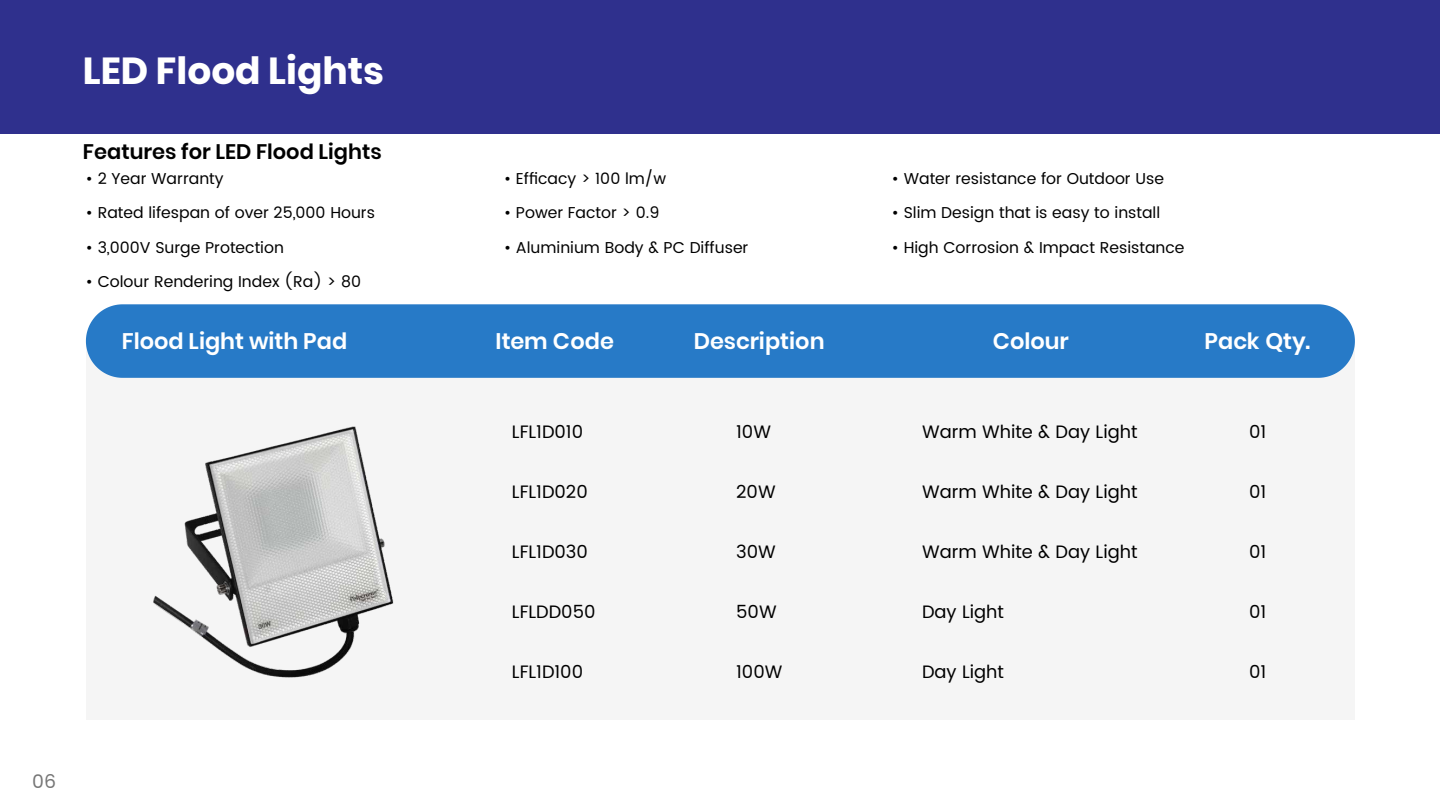
<style>
.page{position:relative;width:1440px;height:810px;background:#fff}
.page>*{position:absolute;margin:0;border:0;box-sizing:border-box;transform-origin:0 0}
.t1{font:700 37.5px "Poppins";color:#fff}
.t2{font:600 22.5px "Poppins";color:#fff}
.t3{font:600 21px "Poppins";color:#000}
.t4{font:18.75px "Poppins";color:#767676}
.t5{font:18px "Poppins";color:#000}
.t6{font:15.75px "Poppins";color:#000}
</style>
<div class="page">
<div style="left:86px;top:345px;width:1269px;height:375px;background:#f5f5f5"></div>
<div style="left:86px;top:304px;width:1269px;height:74px;background:#277ac7"></div>
<div style="left:1px;top:0;width:1439px;height:134px;background:#2f308d"></div>
<img style="left:153px;top:426px;width:241px;height:252px">
<h1 class="t1" style="left:83px;top:49px;width:303px">LED Flood Lights</h1>
<h3 class="t3" style="left:83px;top:140px;width:300px">Features for LED Flood Lights</h3>
<p class="t6" style="left:86px;top:167px;width:139px">• 2 Year Warranty</p>
<p class="t6" style="left:86px;top:201px;width:291px">• Rated lifespan of over 25,000 Hours</p>
<p class="t6" style="left:86px;top:236px;width:200px">• 3,000V Surge Protection</p>
<p class="t6" style="left:86px;top:270px;width:277px">• Colour Rendering Index (Ra) &gt; 80</p>
<h2 class="t2" style="left:122px;top:328px;width:227px">Flood Light with Pad</h2>
<p class="t4" style="left:32px;top:768px;width:25px">06</p>
<p class="t6" style="left:504px;top:167px;width:163px">• Efficacy &gt; 100 lm/w</p>
<p class="t6" style="left:504px;top:201px;width:157px">• Power Factor &gt; 0.9</p>
<p class="t6" style="left:504px;top:236px;width:246px">• Aluminium Body &amp; PC Diffuser</p>
<p class="t6" style="left:892px;top:167px;width:274px">• Water resistance for Outdoor Use</p>
<p class="t6" style="left:892px;top:201px;width:270px">• Slim Design that is easy to install</p>
<p class="t6" style="left:892px;top:236px;width:294px">• High Corrosion &amp; Impact Resistance</p>
<h2 class="t2" style="left:495px;top:328px;width:120px">Item Code</h2>
<h2 class="t2" style="left:694px;top:328px;width:132px">Description</h2>
<h2 class="t2" style="left:993px;top:328px;width:78px">Colour</h2>
<h2 class="t2" style="left:1204px;top:328px;width:107px">Pack Qty.</h2>
<p class="t5" style="left:512px;top:419px;width:73px">LFL1D010</p>
<p class="t5" style="left:736px;top:419px;width:36px">10W</p>
<p class="t5" style="left:922px;top:419px;width:217px">Warm White &amp; Day Light</p>
<p class="t5" style="left:1249px;top:419px;width:19px">01</p>
<p class="t5" style="left:512px;top:479px;width:77px">LFL1D020</p>
<p class="t5" style="left:736px;top:479px;width:41px">20W</p>
<p class="t5" style="left:922px;top:479px;width:217px">Warm White &amp; Day Light</p>
<p class="t5" style="left:1249px;top:479px;width:19px">01</p>
<p class="t5" style="left:512px;top:539px;width:78px">LFL1D030</p>
<p class="t5" style="left:736px;top:539px;width:41px">30W</p>
<p class="t5" style="left:922px;top:539px;width:217px">Warm White &amp; Day Light</p>
<p class="t5" style="left:1249px;top:539px;width:19px">01</p>
<p class="t5" style="left:512px;top:599px;width:85px">LFLDD050</p>
<p class="t5" style="left:736px;top:599px;width:42px">50W</p>
<p class="t5" style="left:922px;top:599px;width:83px">Day Light</p>
<p class="t5" style="left:1249px;top:599px;width:19px">01</p>
<p class="t5" style="left:512px;top:659px;width:73px">LFL1D100</p>
<p class="t5" style="left:736px;top:659px;width:48px">100W</p>
<p class="t5" style="left:922px;top:659px;width:83px">Day Light</p>
<p class="t5" style="left:1249px;top:659px;width:19px">01</p>
</div>
